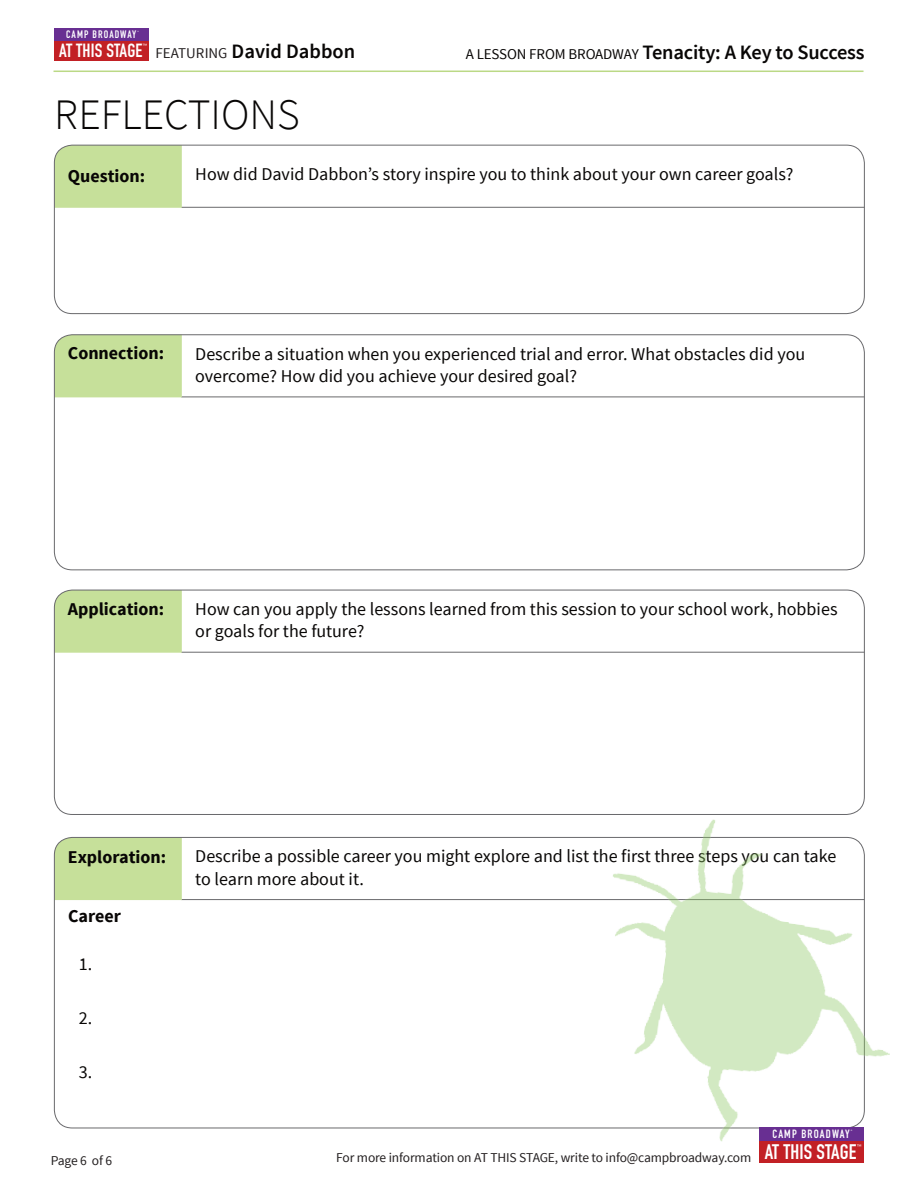
<style>
.page{position:relative;width:918px;height:1188px;background:#fff}
.page>*{position:absolute;margin:0;border:0;box-sizing:border-box;transform-origin:0 0}
.t1{font:300 43.5px "Source Sans Pro";color:#080605}
.t2{font:600 20.4px "Source Sans Pro";letter-spacing:-.01em;color:#080605}
.t3{font:700 18.75px "DIN Condensed";letter-spacing:.01em;color:#fff}
.t4{font:18px/22.5px "Source Sans Pro";color:#080605}
.t5{font:700 18px "Source Sans Pro";color:#080605}
.t6{font:13.5px "Source Sans Pro";letter-spacing:-.01em;color:#231f20}
.t7{font:700 11.85px "DIN Condensed";letter-spacing:.1em;color:#fff}
.t8{font:700 10.65px "DIN Condensed";letter-spacing:.1em;color:#fff}
.t9{font:700 4.95px "DIN Condensed";color:#fff}
.t10{font:700 4.5px "DIN Condensed";color:#fff}
.t11{font:700 1.95px "DIN Condensed";color:#fff}
.t12{font:700 1.65px "DIN Condensed";color:#fff}
.s1{font-family:"Source Sans Pro";font-weight:400;font-size:15px;color:#231f20}
.s2{font-family:"Source Sans Pro";font-weight:600;font-size:20.4px;color:#080605}
.s3{font-weight:400;font-size:15px}
</style>
<div class="page">
<hr style="left:181px;top:207px;width:683px;height:1px;background:#69696c">
<div style="left:54px;top:145px;width:128px;height:63px;background:#c6e09a"></div>
<div style="left:54px;top:145px;width:811px;height:169px;border:1px solid #69696c;border-radius:18px"></div>
<hr style="left:181px;top:397px;width:683px;height:1px;background:#69696c">
<hr style="left:181px;top:652px;width:683px;height:1px;background:#69696c">
<hr style="left:181px;top:899px;width:683px;height:1px;background:#69696c">
<div style="left:54px;top:335px;width:128px;height:62px;background:#c6e09a"></div>
<div style="left:54px;top:590px;width:128px;height:63px;background:#c6e09a"></div>
<div style="left:54px;top:837px;width:128px;height:63px;background:#c6e09a"></div>
<div style="left:54px;top:334px;width:811px;height:236px;border:1px solid #69696c;border-radius:18px"></div>
<img style="left:579px;top:807px;width:311px;height:355px">
<div style="left:760px;top:1140px;width:104px;height:23px;background:#c22025"></div>
<div style="left:760px;top:1127px;width:104px;height:13px;background:#682f92"></div>
<div style="left:55px;top:40px;width:94px;height:20px;background:#c22025"></div>
<div style="left:55px;top:28px;width:94px;height:12px;background:#682f92"></div>
<hr style="left:54px;top:71px;width:810px;height:1px;background:#bbd986">
<p class="t8" style="left:66px;top:27px;width:72px">CAMP BROADWAY</p>
<p class="t12" style="left:137px;top:30px;width:3px">®</p>
<p class="t10" style="left:143px;top:42px;width:6px">™</p>
<p class="t3" style="left:59px;top:38px;width:298px">AT THIS STAGE <span class="s1">FEATURING</span> <span class="s2">David Dabbon</span></p>
<p class="t2" style="left:466px;top:39px;width:400px"><span class="s3">A LESSON FROM BROADWAY</span> Tenacity: A Key to Success</p>
<h1 class="t1" style="left:54px;top:88px;width:247px">REFLECTIONS</h1>
<p class="t5" style="left:68px;top:164px;width:79px">Question:</p>
<p class="t4" style="left:195px;top:163px;width:600px">How did David Dabbon’s story inspire you to think about your own career goals?</p>
<p class="t5" style="left:68px;top:342px;width:98px">Connection:</p>
<p class="t4" style="left:195px;top:343px;width:611px">Describe a situation when you experienced trial and error. What obstacles did you overcome? How did you achieve your desired goal?</p>
<p class="t5" style="left:68px;top:597px;width:98px">Application:</p>
<p class="t4" style="left:195px;top:598px;width:644px">How can you apply the lessons learned from this session to your school work, hobbies or goals for the future?</p>
<p class="t5" style="left:68px;top:845px;width:100px">Exploration:</p>
<p class="t5" style="left:68px;top:904px;width:54px">Career</p>
<p class="t4" style="left:79px;top:954px;width:15px">1.</p>
<p class="t4" style="left:79px;top:1008px;width:15px">2.</p>
<p class="t4" style="left:79px;top:1062px;width:15px">3.</p>
<p class="t4" style="left:195px;top:845px;width:642px">Describe a possible career you might explore and list the first three steps you can take to learn more about it.</p>
<p class="t7" style="left:772px;top:1126px;width:79px">CAMP BROADWAY</p>
<p class="t11" style="left:851px;top:1129px;width:3px">®</p>
<p class="t6" style="left:51px;top:1152px;width:63px">Page 6 of 6</p>
<p class="t6" style="left:336px;top:1150px;width:522px">For more information on AT THIS STAGE, write to info@campbroadway.com <sup>AT</sup> <sup>THIS</sup> <sup>STAGE</sup></p>
<p class="t9" style="left:857px;top:1143px;width:6px">™</p>
</div>
